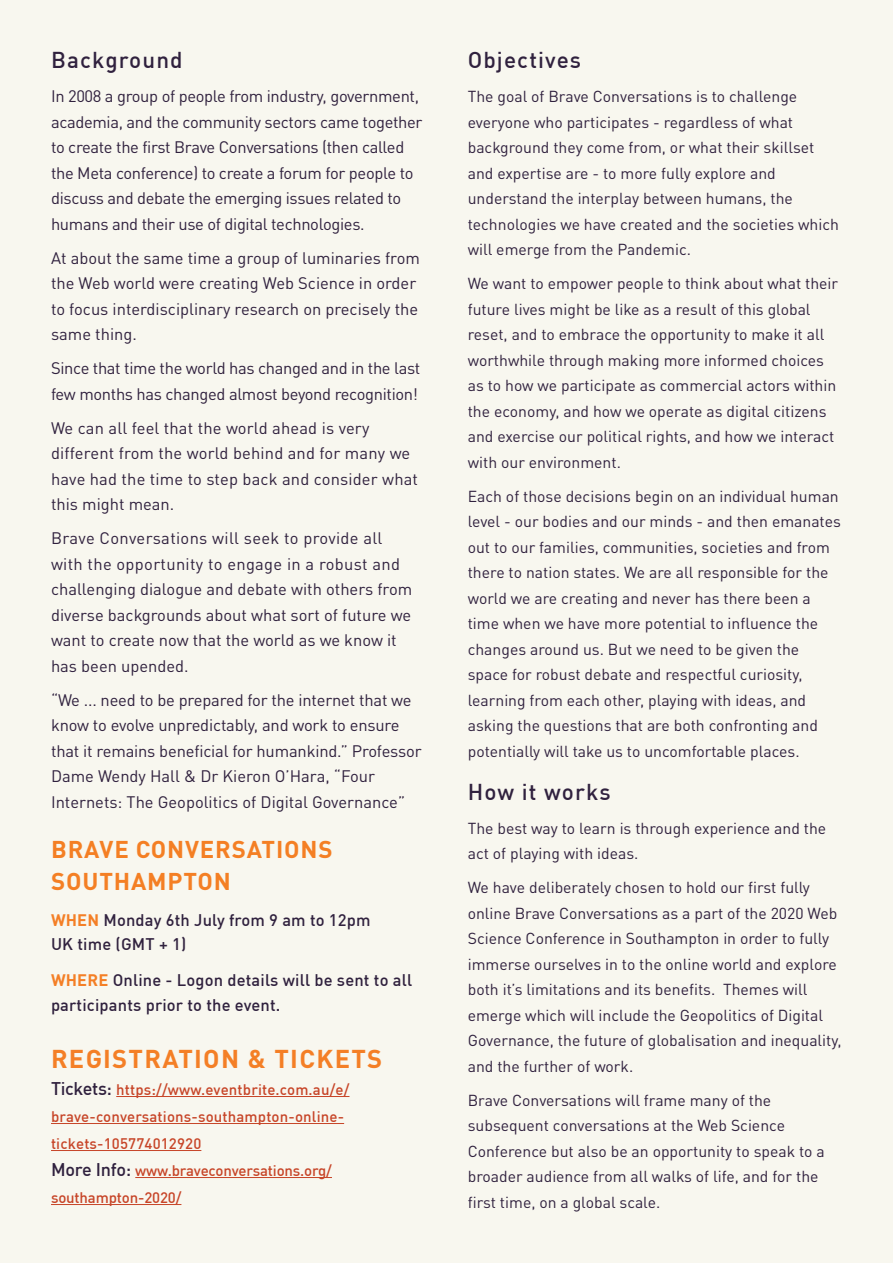
<style>
.page{position:relative;width:893px;height:1263px;background:#f8f7ef}
.page>*{position:absolute;margin:0;border:0;box-sizing:border-box;transform-origin:0 0}
.t1{font:700 25.5px "DIN Pro";letter-spacing:.05em;color:#f47f26}
.t2{font:700 24px/32.4px "DIN Pro";letter-spacing:.035em;color:#f47f24}
.t3{font:500 22.5px "DIN Pro";letter-spacing:.05em;color:#30213e}
.t4{font:16.5px/25.5px "DIN Pro";letter-spacing:-.01em;color:#30213e}
.t5{font:16.5px/25.5px "DIN Pro";letter-spacing:.01em;color:#30213e}
.t6{font:500 16.5px/24px "DIN Pro";letter-spacing:.01em;color:#30213e}
.t7{font:15.75px/25.5px "DIN Pro";color:#30213e}
.t8{font:500 15px/27px "DIN Pro";letter-spacing:.01em;color:#c74528}
.t9{font:500 15px/27px "DIN Pro";letter-spacing:-.01em;color:#c74528}
.s1{font-weight:700;color:#f47f26}
.s2{font-size:18px;color:#30213e}
</style>
<div class="page">
<hr style="left:116px;top:1096px;width:233px;height:1px;background:#c74528">
<hr style="left:51px;top:1123px;width:293px;height:1px;background:#c74528">
<hr style="left:51px;top:1150px;width:150px;height:1px;background:#c74528">
<hr style="left:135px;top:1177px;width:197px;height:1px;background:#c74528">
<hr style="left:51px;top:1204px;width:130px;height:1px;background:#c74528">
<p class="t3" style="left:51px;top:46px;width:133px">Background</p>
<p class="t4" style="left:51px;top:82px;width:373px">In 2008 a group of people from industry, government, academia, and the community sectors came together to create the first Brave Conversations (then called the Meta conference) to create a forum for people to discuss and debate the emerging issues related to humans and their use of digital technologies.</p>
<p class="t4" style="left:51px;top:243px;width:370px">At about the same time a group of luminaries from the Web world were creating Web Science in order to focus interdisciplinary research on precisely the same thing.</p>
<p class="t4" style="left:51px;top:354px;width:371px">Since that time the world has changed and in the last few months has changed almost beyond recognition!</p>
<p class="t5" style="left:51px;top:413px;width:369px">We can all feel that the world ahead is very different from the world behind and for many we have had the time to step back and consider what this might mean.</p>
<p class="t4" style="left:51px;top:524px;width:363px">Brave Conversations will seek to provide all with the opportunity to engage in a robust and challenging dialogue and debate with others from diverse backgrounds about what sort of future we want to create now that the world as we know it has been upended.</p>
<p class="t4" style="left:51px;top:685px;width:372px">“We ... need to be prepared for the internet that we know to evolve unpredictably, and work to ensure that it remains beneficial for humankind.” Professor Dame Wendy Hall &amp; Dr Kieron O’Hara, “Four Internets: The Geopolitics of Digital Governance”</p>
<p class="t2" style="left:51px;top:832px;width:283px">BRAVE CONVERSATIONS<br>SOUTHAMPTON</p>
<p class="t6" style="left:51px;top:908px;width:321px"><span class="s1">WHEN</span> Monday 6th July from 9 am to 12pm<br>UK time (GMT + 1)</p>
<p class="t6" style="left:51px;top:968px;width:363px"><span class="s1">WHERE</span> Online - Logon details will be sent to all participants prior to the event.</p>
<p class="t1" style="left:51px;top:1041px;width:333px">REGISTRATION &amp; TICKETS</p>
<p class="t8" style="left:51px;top:1075px;width:300px"><span class="s2">Tickets:</span> https://www.eventbrite.com.au/e/ brave-conversations-southampton-online&shy;tickets-105774012920</p>
<p class="t9" style="left:51px;top:1156px;width:282px"><span class="s2">More Info:</span> www.braveconversations.org/ southampton-2020/</p>
<p class="t3" style="left:468px;top:46px;width:115px">Objectives</p>
<p class="t7" style="left:468px;top:82px;width:373px">The goal of Brave Conversations is to challenge everyone who participates - regardless of what background they come from, or what their skillset and expertise are - to more fully explore and understand the interplay between humans, the technologies we have created and the societies which will emerge from the Pandemic.</p>
<p class="t7" style="left:468px;top:269px;width:372px">We want to empower people to think about what their future lives might be like as a result of this global reset, and to embrace the opportunity to make it all worthwhile through making more informed choices as to how we participate as commercial actors within the economy, and how we operate as digital citizens and exercise our political rights, and how we interact with our environment.</p>
<p class="t7" style="left:468px;top:482px;width:375px">Each of those decisions begin on an individual human level - our bodies and our minds - and then emanates out to our families, communities, societies and from there to nation states. We are all responsible for the world we are creating and never has there been a time when we have more potential to influence the changes around us. But we need to be given the space for robust debate and respectful curiosity, learning from each other, playing with ideas, and asking the questions that are both confronting and potentially will take us to uncomfortable places.</p>
<p class="t3" style="left:468px;top:777px;width:145px">How it works</p>
<p class="t7" style="left:468px;top:814px;width:360px">The best way to learn is through experience and the act of playing with ideas.</p>
<p class="t7" style="left:468px;top:873px;width:375px">We have deliberately chosen to hold our first fully online Brave Conversations as a part of the 2020 Web Science Conference in Southampton in order to fully immerse ourselves in to the online world and explore both it’s limitations and its benefits. Themes will emerge which will include the Geopolitics of Digital Governance, the future of globalisation and inequality, and the further of work.</p>
<p class="t7" style="left:468px;top:1086px;width:358px">Brave Conversations will frame many of the subsequent conversations at the Web Science Conference but also be an opportunity to speak to a broader audience from all walks of life, and for the first time, on a global scale.</p>
</div>
